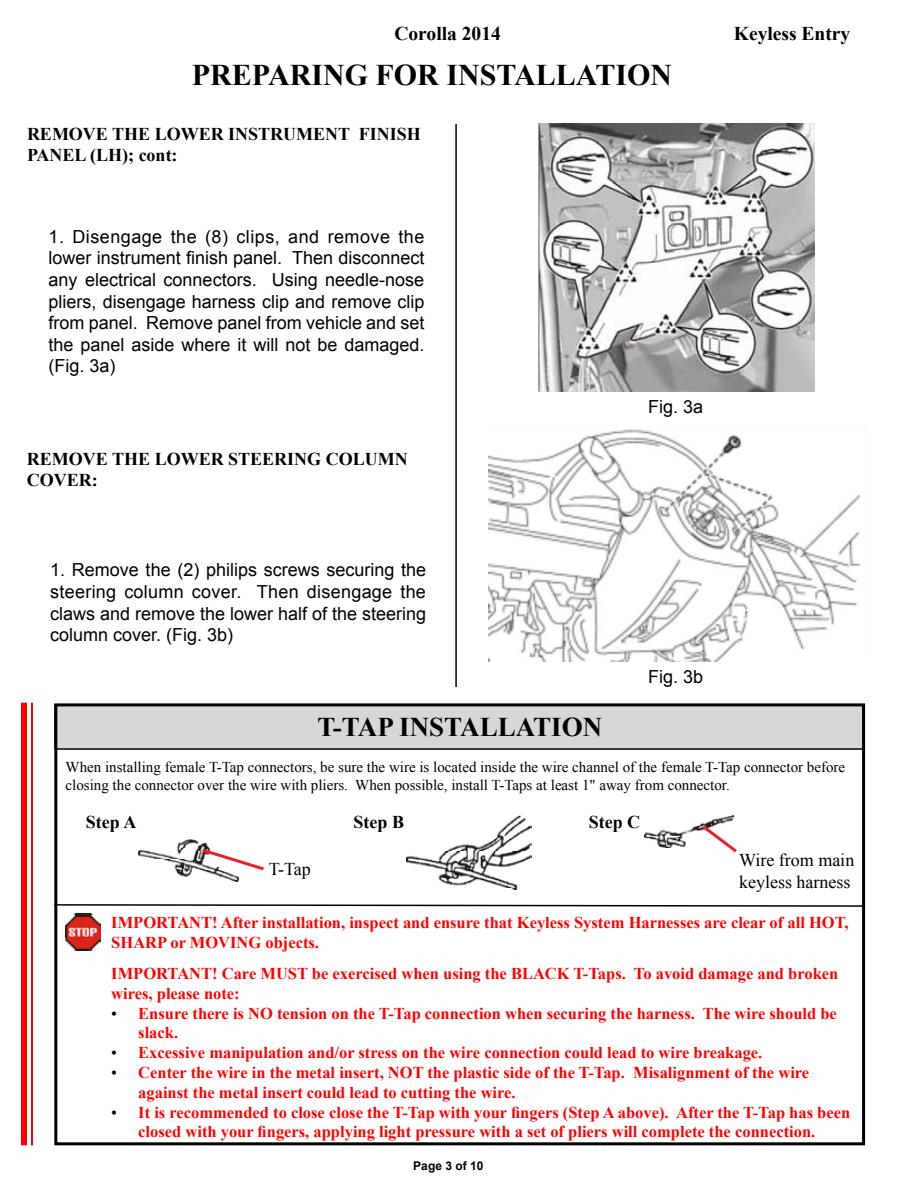
<style>
.page{position:relative;width:918px;height:1188px;background:#fff}
.page>*{position:absolute;margin:0;border:0;box-sizing:border-box;transform-origin:0 0}
.t1{font:700 30px "Times New Roman";color:#000}
.t2{font:700 27px "Times New Roman";color:#000}
.t3{font:700 19.5px "Times New Roman";color:#000}
.t4{font:18px/21.6px "Arial";color:#000;text-align:justify}
.t5{font:700 18px/21.6px "Times New Roman";color:#000}
.t6{font:18px/21.6px "Times New Roman";color:#000}
.t7{font:700 16.5px/19.8px "Times New Roman";color:#f00}
.t8{font:15px/18px "Times New Roman";color:#000}
.t9{font:700 12px "Arial";color:#000}
.s1{font-weight:400;color:#000}
</style>
<div class="page">
<hr style="left:455px;top:124px;width:2px;height:563px;background:#000">
<img style="left:539px;top:124px;width:276px;height:267px">
<img style="left:489px;top:429px;width:372px;height:232px">
<div style="left:55px;top:705px;width:809px;height:44px;background:#d5d7d8"></div>
<div style="left:54px;top:704px;width:810px;height:46px;border:2px solid #000"></div>
<div style="left:54px;top:703px;width:811px;height:442px;border:3px solid #000"></div>
<img style="left:138px;top:839px;width:101px;height:43px">
<img style="left:407px;top:816px;width:124px;height:73px">
<img style="left:645px;top:816px;width:88px;height:31px">
<svg style="left:54px;top:903px;width:812px;height:5px"></svg>
<svg style="left:699px;top:822px;width:38px;height:31px"></svg>
<div style="left:200px;top:816px;width:47px;height:27px;background:#fff"></div>
<svg style="left:199px;top:846px;width:65px;height:27px"></svg>
<img style="left:74px;top:949px;width:19px;height:2px">
<img style="left:73px;top:948px;width:21px;height:1px">
<img style="left:66px;top:914px;width:35px;height:34px">
<hr style="left:31px;top:703px;width:2px;height:442px;background:#f00">
<div style="left:21px;top:703px;width:6px;height:442px;background:#f00"></div>
<p class="t3" style="left:394px;top:20px;width:108px">Corolla 2014</p>
<p class="t3" style="left:734px;top:20px;width:118px">Keyless Entry</p>
<h1 class="t1" style="left:192px;top:55px;width:482px">PREPARING FOR INSTALLATION</h1>
<p class="t5" style="left:27px;top:123px;width:395px">REMOVE THE LOWER INSTRUMENT FINISH<br>PANEL (LH); cont:</p>
<p class="t4" style="left:49px;top:226px;width:377px">1. Disengage the (8) clips, and remove the lower instrument finish panel. Then disconnect any electrical connectors. Using needle-nose pliers, disengage harness clip and remove clip from panel. Remove panel from vehicle and set the panel aside where it will not be damaged. (Fig. 3a)</p>
<p class="t5" style="left:27px;top:448px;width:382px">REMOVE THE LOWER STEERING COLUMN<br>COVER:</p>
<p class="t4" style="left:50px;top:559px;width:377px">1. Remove the (2) philips screws securing the steering column cover. Then disengage the claws and remove the lower half of the steering column cover. (Fig. 3b)</p>
<p class="t4" style="left:648px;top:396px;width:57px">Fig. 3a</p>
<p class="t4" style="left:648px;top:666px;width:57px">Fig. 3b</p>
<h2 class="t2" style="left:317px;top:708px;width:111px">T-Tap Installation</h2>
<p class="t8" style="left:66px;top:757px;width:781px">When installing female T-Tap connectors, be sure the wire is located inside the wire channel of the female T-Tap connector before closing the connector over the wire with pliers. When possible, install T-Taps at least 1" away from connector.</p>
<p class="t5" style="left:86px;top:811px;width:52px">Step A</p>
<p class="t5" style="left:354px;top:811px;width:52px">Step B</p>
<p class="t5" style="left:589px;top:811px;width:53px">Step C</p>
<p class="t6" style="left:739px;top:849px;width:117px">Wire from main keyless harness</p>
<p class="t6" style="left:269px;top:858px;width:44px">T-Tap</p>
<p class="t7" style="left:111px;top:912px;width:739px">IMPORTANT! After installation, inspect and ensure that Keyless System Harnesses are clear of all HOT,<br>SHARP or MOVING objects.</p>
<p class="t7" style="left:111px;top:963px;width:729px">IMPORTANT! Care MUST be exercised when using the BLACK T-Taps. To avoid damage and broken wires, please note:</p>
<p class="t7" style="left:138px;top:1003px;width:700px;text-indent:-27px"><span class="s1">•</span> Ensure there is NO tension on the T-Tap connection when securing the harness. The wire should be slack.</p>
<p class="t7" style="left:111px;top:1042px;width:653px"><span class="s1">•</span> Excessive manipulation and/or stress on the wire connection could lead to wire breakage.</p>
<p class="t7" style="left:138px;top:1062px;width:672px;text-indent:-27px"><span class="s1">•</span> Center the wire in the metal insert, NOT the plastic side of the T-Tap. Misalignment of the wire against the metal insert could lead to cutting the wire.</p>
<p class="t7" style="left:111px;top:1102px;width:740px;text-align:center"><span class="s1">•</span> It is recommended to close close the T-Tap with your fingers (Step A above). After the T-Tap has been closed with your fingers, applying light pressure with a set of pliers will complete the connection.</p>
<p class="t9" style="left:413px;top:1158px;width:72px">Page 3 of 10</p>
</div>
